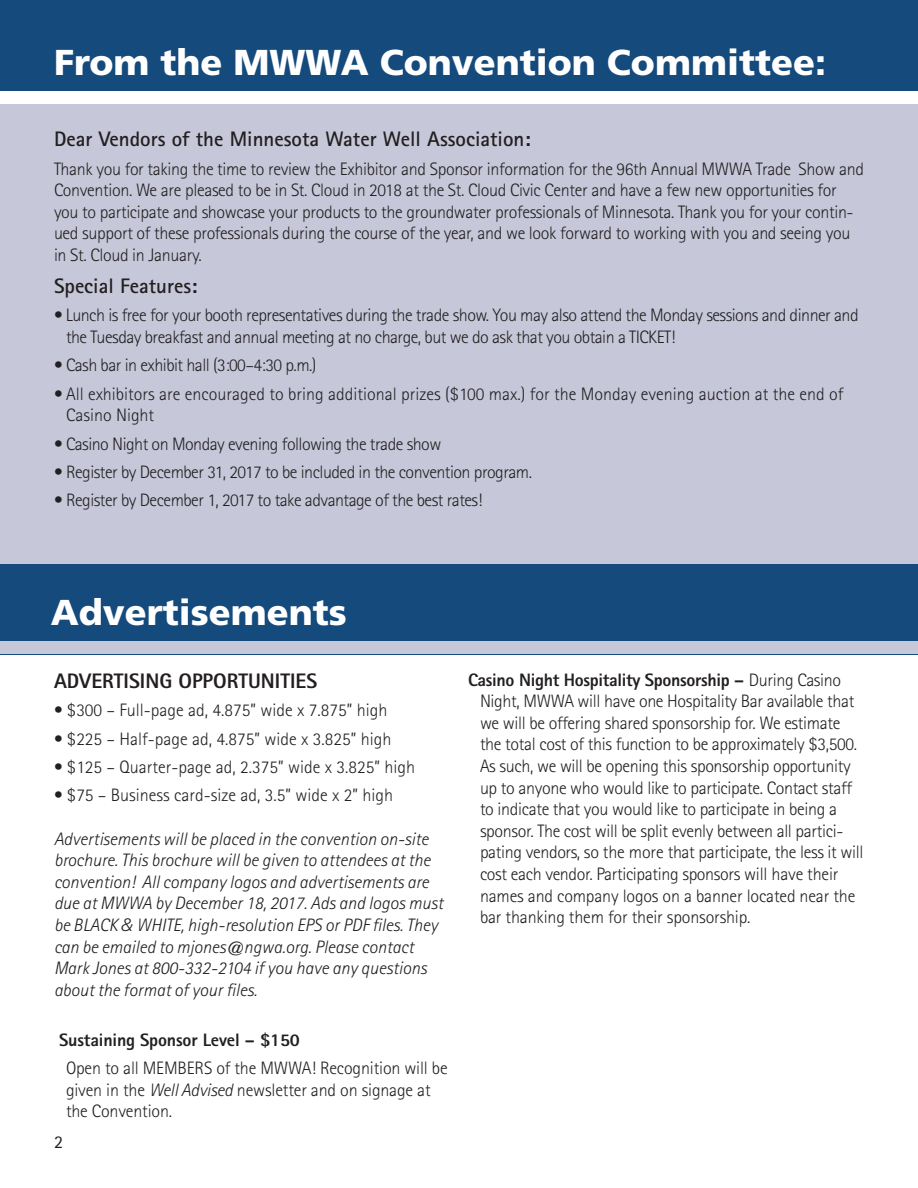
<style>
.page{position:relative;width:918px;height:1188px;background:#fff}
.page>*{position:absolute;margin:0;border:0;box-sizing:border-box;transform-origin:0 0}
.t1{font:900 36px "Frutiger LT Std";color:#fff}
.t2{font:700 21px "Rotis Sans Serif";color:#231f20}
.t3{font:800 21px "Rotis Sans Serif";color:#231f20}
.t4{font:300 18px/21.6px "Rotis Sans Serif";letter-spacing:-.02em;color:#231f20}
.t5{font:italic 300 18px/21.6px "Rotis Sans Serif";color:#231f20}
.t6{font:300 18px/21.6px "Rotis Sans Serif";color:#231f20}
.t7{font:800 18px "Rotis Sans Serif";letter-spacing:-.01em;color:#231f20}
.t8{font:18px "Rotis Sans Serif";color:#231f20}
.s1{font-family:"Frutiger LT Std"}
.s2{font-style:italic}
.s3{font-weight:800}
</style>
<div class="page">
<div style="left:0;top:92px;width:918px;height:493px;background:#c6c8d9"></div>
<div style="left:0;top:0;width:918px;height:91px;background:#144a7c"></div>
<div style="left:0;top:564px;width:918px;height:90px;background:#144a7c"></div>
<div style="left:0;top:642px;width:918px;height:12px;background:#c6c8d9"></div>
<div style="left:0;top:91px;width:918px;height:13px;background:#fff"></div>
<h1 class="t1" style="left:54px;top:41px;width:774px">From the MWWA Convention Committee:</h1>
<p class="t2" style="left:54px;top:126px;width:478px">Dear Vendors of the Minnesota Water Well Association:</p>
<p class="t4" style="left:54px;top:158px;width:812px">Thank you for taking the time to review the Exhibitor and Sponsor information for the 96th Annual MWWA Trade Show and Convention. We are pleased to be in St. Cloud in 2018 at the St. Cloud Civic Center and have a few new opportunities for you to participate and showcase your products to the groundwater professionals of Minnesota. Thank you for your contin&shy;ued support of these professionals during the course of the year, and we look forward to working with you and seeing you in St. Cloud in January.</p>
<p class="t2" style="left:54px;top:273px;width:145px">Special Features:</p>
<p class="t4" style="left:66px;top:304px;width:794px;text-indent:-12px">• Lunch is free for your booth representatives during the trade show. You may also attend the Monday sessions and dinner and the Tuesday breakfast and annual meeting at no charge, but we do ask that you obtain a TICKET!</p>
<p class="t4" style="left:54px;top:354px;width:264px">• Cash bar in exhibit hall (3:00–4:30 p.m.)</p>
<p class="t6" style="left:66px;top:383px;width:779px;text-indent:-12px">• All exhibitors are encouraged to bring additional prizes ($100 max.) for the Monday evening auction at the end of<br>Casino Night</p>
<p class="t4" style="left:54px;top:433px;width:389px">• Casino Night on Monday evening following the trade show</p>
<p class="t4" style="left:54px;top:461px;width:480px">• Register by December 31, 2017 to be included in the convention program.</p>
<p class="t4" style="left:54px;top:489px;width:430px">• Register by December 1, 2017 to take advantage of the best rates!</p>
<h1 class="t1" style="left:51px;top:591px;width:298px">Advertisements</h1>
<p class="t3" style="left:54px;top:667px;width:265px">ADVERTISING OPPORTUNITIES</p>
<p class="t6" style="left:54px;top:699px;width:335px">• $300 – Full-page ad, 4.875” wide x 7.875” high</p>
<p class="t6" style="left:54px;top:728px;width:339px">• $225 – Half-page ad, 4.875” wide x 3.825” high</p>
<p class="t6" style="left:54px;top:756px;width:363px">• $125 – Quarter-page ad, 2.375” wide x 3.825” high</p>
<p class="t6" style="left:54px;top:784px;width:341px">• $75 – Business card-size ad, 3.5” wide x 2” high</p>
<p class="t5" style="left:54px;top:828px;width:391px">Advertisements will be placed in the convention on-site brochure. This brochure will be given to attendees at the convention! All company logos and advertisements are due at MWWA by December 18, 2017. Ads and logos must be BLACK <span class="s1">&amp;</span> WHITE, high-resolution EPS or PDF files. They can be emailed to mjones@ngwa.org. Please contact Mark Jones at 800-332-2104 if you have any questions about the format of your files.</p>
<p class="t7" style="left:59px;top:1028px;width:242px">Sustaining Sponsor Level – $150</p>
<p class="t4" style="left:66px;top:1057px;width:383px">Open to all MEMBERS of the MWWA! Recognition will be given in the <span class="s2">Well Advised</span> newsletter and on signage at the Convention.</p>
<p class="t8" style="left:54px;top:1131px;width:10px">2</p>
<p class="t4" style="left:480px;top:669px;width:385px;text-indent:-12px"><span class="s3">Casino Night Hospitality Sponsorship –</span> During Casino Night, MWWA will have one Hospitality Bar available that we will be offering shared sponsorship for. We estimate the total cost of this function to be approximately $3,500.<br>As such, we will be opening this sponsorship opportunity up to anyone who would like to participate. Contact staff to indicate that you would like to participate in being a sponsor. The cost will be split evenly between all partici&shy;pating vendors, so the more that participate, the less it will cost each vendor. Participating sponsors will have their names and company logos on a banner located near the bar thanking them for their sponsorship.</p>
</div>
